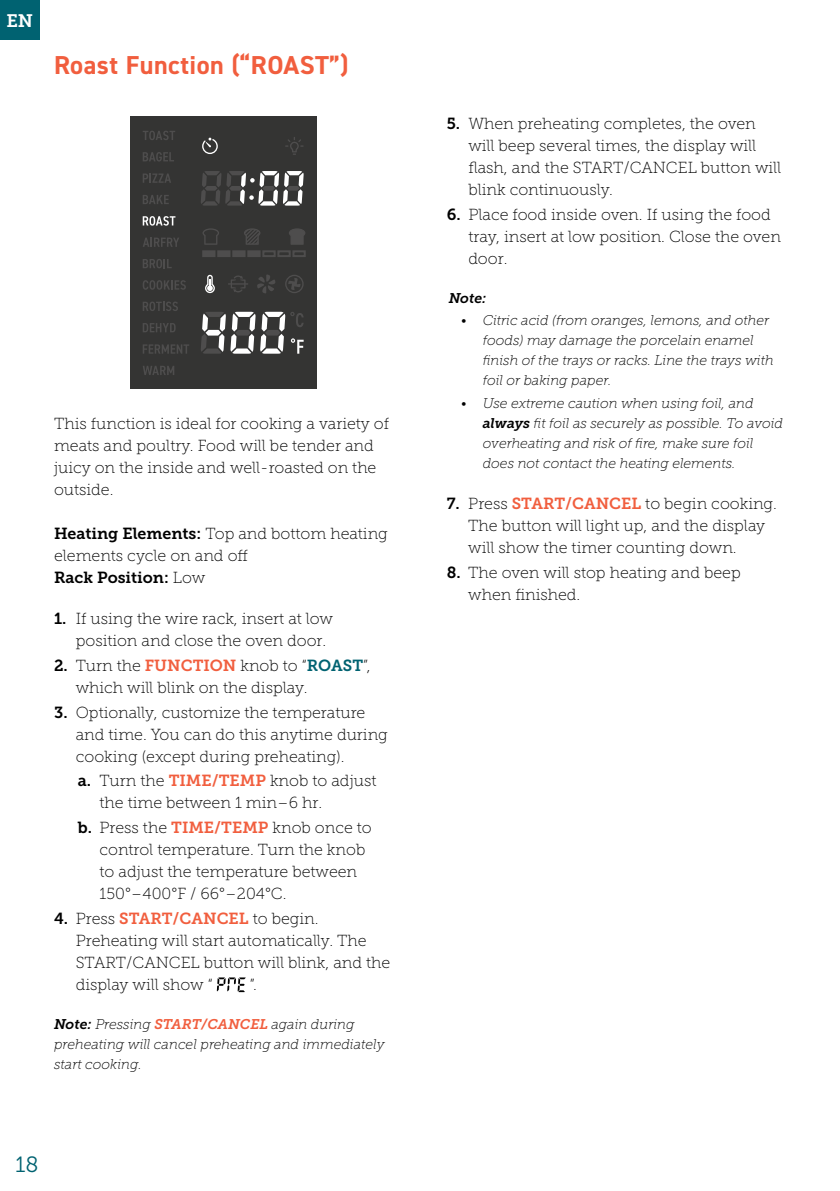
<style>
.page{position:relative;width:840px;height:1191px;background:#fff}
.page>*{position:absolute;margin:0;border:0;box-sizing:border-box;transform-origin:0 0}
.Sub_Header{font:700 26px "DIN2014";letter-spacing:.02em;color:#f15e3e}
.t1{font:22px "Museo Slab 300";color:#006271}
.t2{font:18px "Museo Slab 700";color:#fff}
.Support_Text{font:16px/22px "Museo Slab 100";color:#000}
.Support_Text-2{font:16px "Museo Slab 700";color:#000}
.Support_Text-3{font:italic 14px/20px "Museo Slab 100";color:#000}
.Support_Text-4{font:italic 14px "Museo Slab 700";color:#000}
.s1{font-family:"Museo Slab 700"}
.s2{font-family:"Museo Slab 100"}
.s3{font-family:"Museo Slab 700";color:#f15e3e}
.s4{font-family:"Museo Slab 700";color:#006271}
</style>
<div class="page">
<div style="left:0;top:0;width:40px;height:40px;background:#006271"></div>
<div style="left:130px;top:117px;width:186px;height:272px;background:#343433"></div>
<svg style="left:244px;top:228px;width:16px;height:17px"></svg>
<svg style="left:205px;top:275px;width:10px;height:18px"></svg>
<svg style="left:201px;top:171px;width:102px;height:35px"></svg>
<svg style="left:201px;top:312px;width:102px;height:42px"></svg>
<div style="left:202px;top:250px;width:13px;height:7px;background:#4e4d4d"></div>
<div style="left:217px;top:250px;width:13px;height:7px;background:#4e4d4d"></div>
<div style="left:232px;top:250px;width:13px;height:7px;background:#4e4d4d"></div>
<div style="left:247px;top:250px;width:13px;height:7px;background:#4e4d4d"></div>
<div style="left:262px;top:250px;width:13px;height:7px;border:2px solid #4e4d4d"></div>
<div style="left:277px;top:250px;width:13px;height:7px;border:2px solid #4e4d4d"></div>
<div style="left:292px;top:250px;width:13px;height:7px;border:2px solid #4e4d4d"></div>
<svg style="left:203px;top:228px;width:16px;height:17px"></svg>
<svg style="left:289px;top:228px;width:16px;height:17px"></svg>
<svg style="left:202px;top:137px;width:16px;height:17px"></svg>
<svg style="left:285px;top:137px;width:18px;height:18px"></svg>
<hr style="left:228px;top:283px;width:20px;height:2px;background:#4e4d4d">
<svg style="left:231px;top:275px;width:14px;height:17px"></svg>
<svg style="left:285px;top:275px;width:18px;height:18px"></svg>
<svg style="left:257px;top:274px;width:18px;height:19px"></svg>
<svg style="left:143px;top:131px;width:32px;height:9px"></svg>
<svg style="left:143px;top:152px;width:31px;height:9px"></svg>
<svg style="left:143px;top:173px;width:28px;height:10px"></svg>
<svg style="left:143px;top:195px;width:26px;height:9px"></svg>
<svg style="left:143px;top:216px;width:32px;height:10px"></svg>
<svg style="left:143px;top:238px;width:36px;height:9px"></svg>
<svg style="left:143px;top:259px;width:29px;height:9px"></svg>
<svg style="left:143px;top:280px;width:43px;height:10px"></svg>
<svg style="left:143px;top:301px;width:35px;height:10px"></svg>
<svg style="left:143px;top:323px;width:32px;height:9px"></svg>
<svg style="left:143px;top:344px;width:46px;height:10px"></svg>
<svg style="left:143px;top:366px;width:31px;height:9px"></svg>
<svg style="left:217px;top:977px;width:29px;height:15px"></svg>
<p class="t2" style="left:6px;top:10px;width:28px">EN</p>
<p class="Sub_Header" style="left:54px;top:48px;width:296px">Roast Function (“ROAST”)</p>
<p class="Support_Text" style="left:54px;top:413px;width:336px">This function is ideal for cooking a variety of meats and poultry. Food will be tender and juicy on the inside and well-roasted on the outside.</p>
<p class="Support_Text" style="left:54px;top:523px;width:335px"><span class="s1">Heating Elements:</span> Top and bottom heating elements cycle on and off</p>
<p class="Support_Text-2" style="left:54px;top:569px;width:153px">Rack Position: <span class="s2">Low</span></p>
<p class="Support_Text" style="left:76px;top:607px;width:259px;text-indent:-22px"><span class="s1">1.</span> If using the wire rack, insert at low position and close the oven door.</p>
<p class="Support_Text" style="left:76px;top:654px;width:296px;text-indent:-22px"><span class="s1">2.</span> Turn the <span class="s3">FUNCTION</span> knob to “<span class="s4">ROAST</span>”, which will blink on the display.</p>
<p class="Support_Text" style="left:76px;top:701px;width:313px;text-indent:-22px"><span class="s1">3.</span> Optionally, customize the temperature and time. You can do this anytime during cooking (except during preheating).</p>
<p class="Support_Text" style="left:99px;top:770px;width:278px;text-indent:-22px"><span class="s1">a.</span> Turn the <span class="s3">TIME/TEMP</span> knob to adjust the time between 1 min–6 hr.</p>
<p class="Support_Text" style="left:99px;top:817px;width:273px;text-indent:-22px"><span class="s1">b.</span> Press the <span class="s3">TIME/TEMP</span> knob once to control temperature. Turn the knob to adjust the temperature between<br>150°–400°F / 66°–204°C.</p>
<p class="Support_Text" style="left:76px;top:907px;width:316px;text-indent:-22px"><span class="s1">4.</span> Press <span class="s3">START/CANCEL</span> to begin.<br>Preheating will start automatically. The START/CANCEL button will blink, and the display will show “</p>
<p class="Support_Text" style="left:250px;top:973px;width:9px">”.</p>
<p class="Support_Text-3" style="left:54px;top:1014px;width:332px"><span class="s1">Note:</span> Pressing <span class="s3">START/CANCEL</span> again during preheating will cancel preheating and immediately start cooking.</p>
<h2 class="t1" style="left:15px;top:1152px;width:25px">18</h2>
<p class="Support_Text" style="left:468px;top:112px;width:314px;text-indent:-22px"><span class="s1">5.</span> When preheating completes, the oven will beep several times, the display will flash, and the START/CANCEL button will blink continuously.</p>
<p class="Support_Text" style="left:468px;top:203px;width:314px;text-indent:-22px"><span class="s1">6.</span> Place food inside oven. If using the food tray, insert at low position. Close the oven door.</p>
<p class="Support_Text-4" style="left:448px;top:290px;width:39px">Note:</p>
<p class="Support_Text-3" style="left:482px;top:311px;width:292px;text-indent:-22px">• Citric acid (from oranges, lemons, and other foods) may damage the porcelain enamel finish of the trays or racks. Line the trays with foil or baking paper.</p>
<p class="Support_Text-3" style="left:482px;top:393px;width:301px;text-indent:-22px">• Use extreme caution when using foil, and <span class="s1">always</span> fit foil as securely as possible. To avoid overheating and risk of fire, make sure foil does not contact the heating elements.</p>
<p class="Support_Text" style="left:468px;top:492px;width:310px;text-indent:-22px"><span class="s1">7.</span> Press <span class="s3">START/CANCEL</span> to begin cooking.<br>The button will light up, and the display will show the timer counting down.</p>
<p class="Support_Text" style="left:468px;top:561px;width:274px;text-indent:-22px"><span class="s1">8.</span> The oven will stop heating and beep when finished.</p>
</div>
